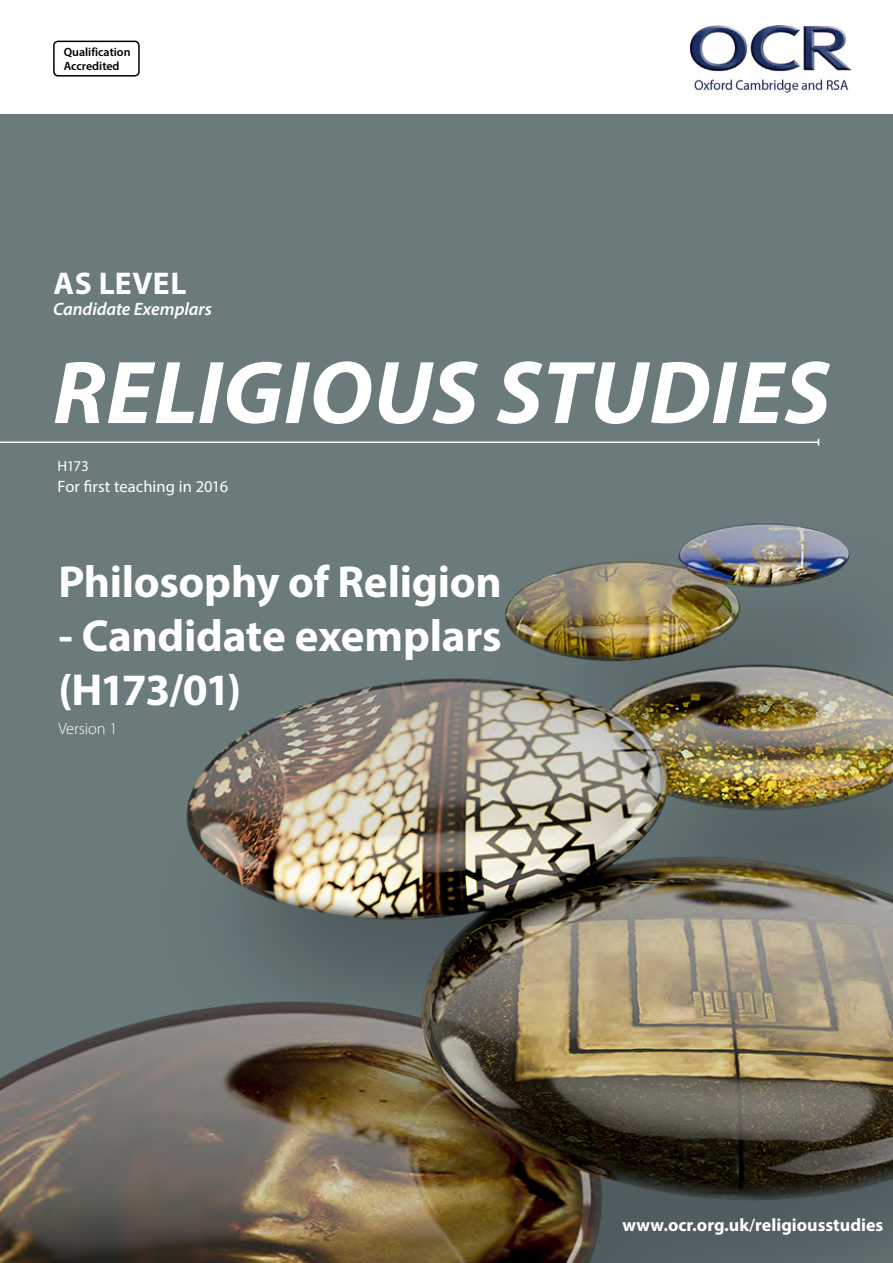
<style>
.page{position:relative;width:893px;height:1263px;background:#fff}
.page>*{position:absolute;margin:0;border:0;box-sizing:border-box;transform-origin:0 0}
.Cover_main{font:italic 700 90px "Myriad Pro";letter-spacing:.005em;color:#fff}
.Cover_main-2{font:700 45px/54px "Myriad Pro";letter-spacing:-.005em;color:#fff}
.Cover_1{font:700 31.5px "Myriad Pro";letter-spacing:.02em;color:#fff}
.t1{font:700 18px "Myriad Pro";color:#fff}
.t2{font:italic 600 18px "Myriad Pro";color:#fff}
.code_text{font:16.5px "Myriad Pro";letter-spacing:.005em;color:#fff}
.Cover_main-3{font:300 16.5px "Myriad Pro";letter-spacing:-.01em;color:#fff}
.code_text-2{font:15px "Myriad Pro";color:#fff}
.t3{font:600 12px "Myriad Pro";color:#000}
.s1{font-weight:600}
</style>
<div class="page">
<img style="left:690px;top:26px;width:162px;height:66px">
<div style="left:53px;top:41px;width:87px;height:36px;border:2px solid #000;border-radius:4px"></div>
<div style="left:0;top:115px;width:893px;height:1148px;background:#6b7b7c"></div>
<img style="left:0;top:522px;width:893px;height:741px">
<hr style="left:0;top:441px;width:818px;height:2px;background:#fff">
<p class="t3" style="left:64px;top:45px;width:68px">Qualification</p>
<p class="t3" style="left:64px;top:58px;width:57px">Accredited</p>
<p class="Cover_1" style="left:53px;top:262px;width:135px">AS LEVEL</p>
<p class="t2" style="left:53px;top:298px;width:160px">Candidate Exemplars</p>
<p class="Cover_main" style="left:53px;top:334px;width:779px">RELIGIOUS STUDIES</p>
<h4 class="code_text-2" style="left:57px;top:456px;width:33px">H173</h4>
<h4 class="code_text" style="left:57px;top:477px;width:172px">For first teaching in 2016</h4>
<p class="Cover_main-2" style="left:58px;top:554px;width:445px">Philosophy of Religion</p>
<p class="Cover_main-2" style="left:58px;top:608px;width:445px">- Candidate exemplars (H173/01)</p>
<p class="Cover_main-3" style="left:58px;top:718px;width:60px">Version 1</p>
<p class="t1" style="left:622px;top:1213px;width:262px">www.ocr.org.uk<span class="s1">/</span>religiousstudies</p>
</div>
